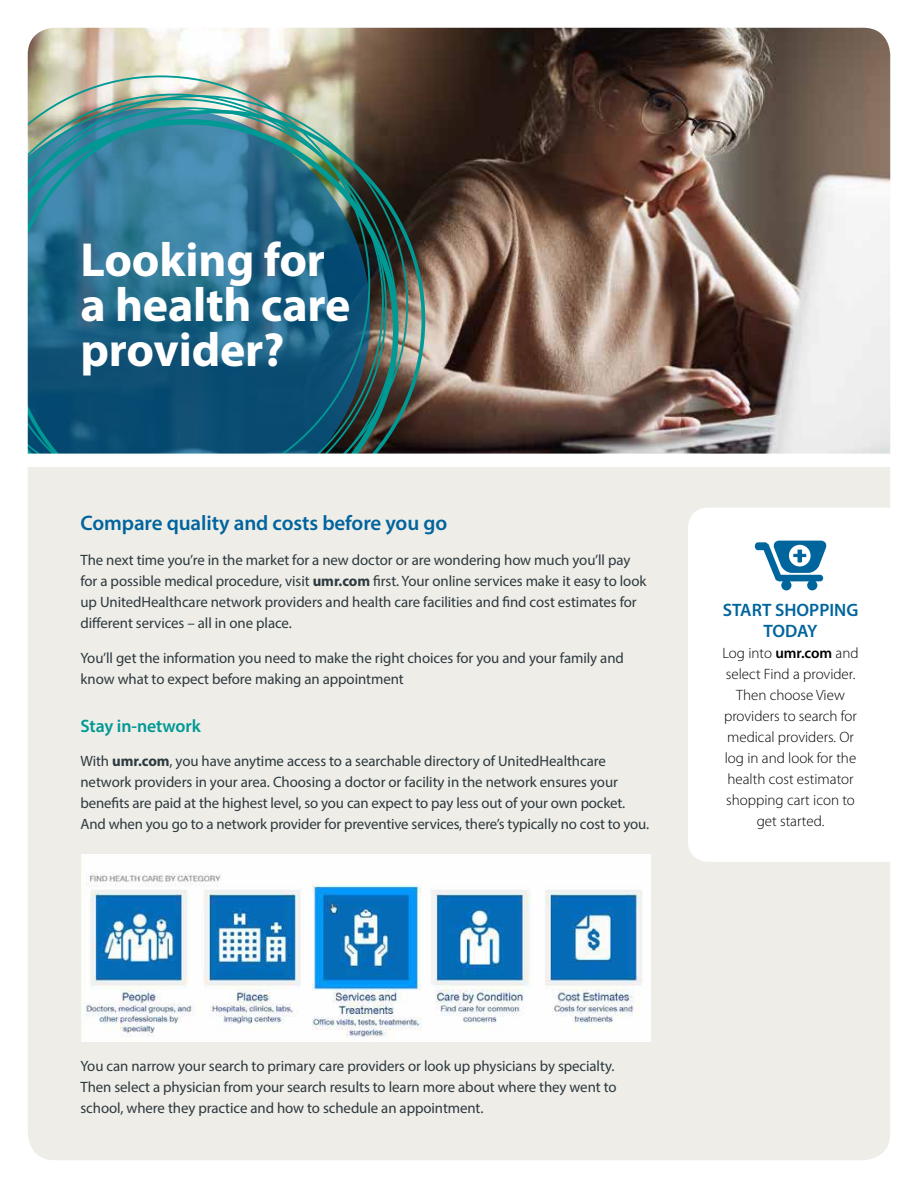
<style>
.page{position:relative;width:918px;height:1188px;background:#fff}
.page>*{position:absolute;margin:0;border:0;box-sizing:border-box;transform-origin:0 0}
.t1{font:700 48px/45px "Myriad Pro";letter-spacing:-.005em;color:#fff}
.t2{font:600 21px "Myriad Pro";letter-spacing:-.005em;color:#00649d}
.t3{font:600 18px/21px "Myriad Pro";color:#00649d;text-align:center}
.t4{font:600 18px "Myriad Pro";letter-spacing:-.005em;color:#009994}
.t5{font:15px/21px "Myriad Pro";letter-spacing:-.005em;color:#2c393e}
.t6{font:300 15px/21px "Myriad Pro";color:#000;text-align:center}
.s1{font-weight:700}
.s2{font-weight:600}
</style>
<div class="page">
<img style="left:27px;top:27px;width:864px;height:1133px">
<h1 class="t1" style="left:80px;top:235px;width:271px">Looking for a health care provider?</h1>
<h2 class="t2" style="left:80px;top:509px;width:368px">Compare quality and costs before you go</h2>
<p class="t5" style="left:80px;top:550px;width:567px">The next time you’re in the market for a new doctor or are wondering how much you’ll pay for a possible medical procedure, visit <span class="s1">umr.com</span> first. Your online services make it easy to look up UnitedHealthcare network providers and health care facilities and find cost estimates for different services – all in one place.</p>
<p class="t5" style="left:80px;top:647px;width:545px">You’ll get the information you need to make the right choices for you and your family and know what to expect before making an appointment</p>
<p class="t4" style="left:80px;top:714px;width:122px">Stay in-network</p>
<p class="t5" style="left:80px;top:751px;width:570px">With <span class="s1">umr.com</span>, you have anytime access to a searchable directory of UnitedHealthcare network providers in your area. Choosing a doctor or facility in the network ensures your benefits are paid at the highest level, so you can expect to pay less out of your own pocket.<br>And when you go to a network provider for preventive services, there’s typically no cost to you.</p>
<p class="t3" style="left:723px;top:599px;width:137px">START SHOPPING<br>TODAY</p>
<p class="t6" style="left:722px;top:643px;width:138px">Log into <span class="s2">umr.com</span> and select Find a provider.<br>Then choose View providers to search for medical providers. Or log in and look for the health cost estimator shopping cart icon to get started.</p>
<p class="t5" style="left:80px;top:1055px;width:538px">You can narrow your search to primary care providers or look up physicians by specialty.<br>Then select a physician from your search results to learn more about where they went to school, where they practice and how to schedule an appointment.</p>
</div>
